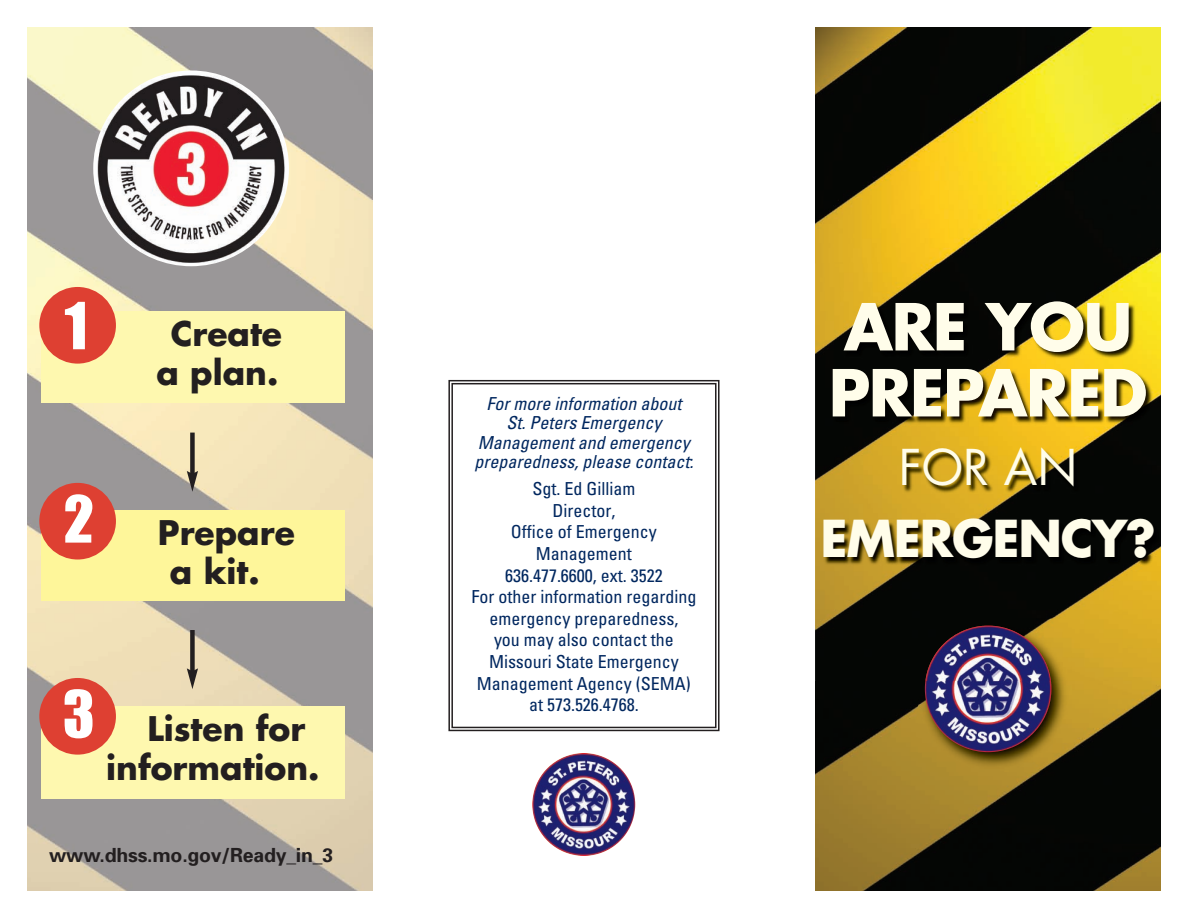
<style>
.page{position:relative;width:1188px;height:918px;background:#fff}
.page>*{position:absolute;margin:0;border:0;box-sizing:border-box;transform-origin:0 0}
.t1{font:700 63px/66px "Futura";letter-spacing:-.025em;color:#fffdea}
.t2{font:60px "Impact";color:#fff}
.t3{font:700 49.5px "Futura";letter-spacing:-.025em;color:#fffdea}
.t4{font:48px "Futura";color:#fffdea}
.t5{font:700 33px/39px "Futura";color:#231f20}
.t6{font:700 19.5px "Univers";letter-spacing:-.01em;color:#231f20}
.t7{font:condensed 18px/21.6px "Univers";color:#00275f;text-align:center}
.t8{font:italic condensed 18px/19.5px "Univers";color:#00275f;text-align:center}
</style>
<div class="page">
<img style="left:815px;top:27px;width:346px;height:864px">
<img style="left:27px;top:27px;width:346px;height:864px">
<img style="left:587px;top:753px;width:48px;height:79px">
<img style="left:918px;top:681px;width:153px;height:91px">
<img style="left:992px;top:681px;width:59px;height:41px">
<img style="left:815px;top:264px;width:346px;height:417px">
<img style="left:918px;top:619px;width:153px;height:62px">
<img style="left:925px;top:626px;width:115px;height:54px">
<div style="left:448px;top:380px;width:272px;height:351px;border:2px solid #231f20"></div>
<div style="left:451px;top:383px;width:266px;height:345px;border:2px solid #231f20"></div>
<div style="left:41px;top:311px;width:303px;height:91px;background:#fef8af"></div>
<img style="left:93px;top:70px;width:196px;height:196px;border-radius:50%">
<div style="left:39px;top:287px;width:77px;height:77px;background:#de4032;border-radius:50%"></div>
<div style="left:41px;top:706px;width:303px;height:93px;background:#fef8af"></div>
<div style="left:39px;top:678px;width:77px;height:77px;background:#de4032;border-radius:50%"></div>
<div style="left:41px;top:510px;width:303px;height:90px;background:#fef69a"></div>
<div style="left:39px;top:483px;width:77px;height:77px;background:#de4032;border-radius:50%"></div>
<div style="left:190px;top:433px;width:5px;height:42px;background:#231f20"></div>
<svg style="left:187px;top:471px;width:11px;height:21px"></svg>
<div style="left:190px;top:630px;width:5px;height:42px;background:#231f20"></div>
<svg style="left:187px;top:668px;width:11px;height:21px"></svg>
<h2 class="t2" style="left:65px;top:293px;width:24px">1</h2>
<h2 class="t2" style="left:64px;top:487px;width:32px">2</h2>
<h3 class="t5" style="left:156px;top:317px;width:127px;text-align:center">Create a plan.</h3>
<h3 class="t5" style="left:170px;top:516px;width:126px;text-indent:-12px">Prepare a kit.</h3>
<h2 class="t2" style="left:63px;top:682px;width:33px">3</h2>
<h3 class="t5" style="left:106px;top:712px;width:215px;text-indent:41px">Listen for information.</h3>
<p class="t6" style="left:49px;top:848px;width:286px">www.dhss.mo.gov/Ready_in_3</p>
<p class="t8" style="left:475px;top:394px;width:220px">For more information about<br>St. Peters Emergency<br>Management and emergency preparedness, please contact:</p>
<p class="t7" style="left:472px;top:478px;width:226px">Sgt. Ed Gilliam<br>Director,<br>Office of Emergency<br>Management<br>636.477.6600, ext. 3522<br>For other information regarding emergency preparedness,<br>you may also contact the<br>Missouri State Emergency<br>Management Agency (SEMA) at 573.526.4768.</p>
<h1 class="t1" style="left:829px;top:299px;width:320px">ARE YOU<br>PREPARED</h1>
<h3 class="t4" style="left:899px;top:446px;width:180px">FOR AN</h3>
<h3 class="t3" style="left:820px;top:516px;width:337px">EMERGENCY?</h3>
</div>
